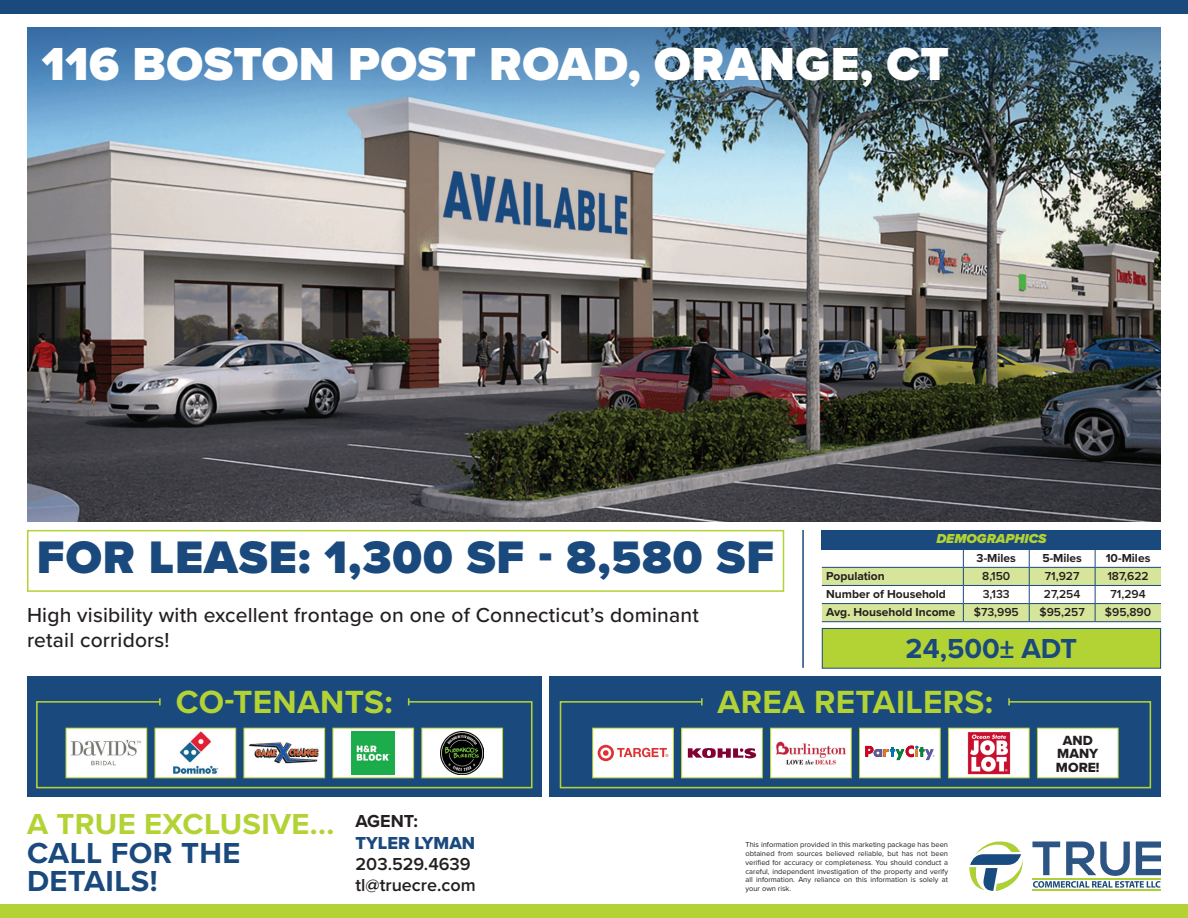
<style>
.page{position:relative;width:1188px;height:918px;background:#fff}
.page>*{position:absolute;margin:0;border:0;box-sizing:border-box;transform-origin:0 0}
.t1{font:900 48px "Proxima Nova";letter-spacing:.01em;color:#fff}
.t2{font:900 47.25px "Proxima Nova";letter-spacing:.02em;color:#19497d}
.t3{font:700 33.3px "Proxima Nova";letter-spacing:.01em;color:#b3d234}
.t4{font:700 30px/28.5px "Proxima Nova";letter-spacing:.01em;color:#19497d}
.t5{font:700 28.5px "Proxima Nova";color:#19497d}
.t6{font:500 21px/25.2px "Proxima Nova";letter-spacing:.01em;color:#231f20}
.t7{font:600 18px/21px "Proxima Nova";color:#231f20}
.t8{font:700 18px "Proxima Nova";color:#231f20}
.t9{font:13.8px/13.8px "Proxima Nova Extrabld";color:#231f20;text-align:center}
.t10{font:italic 900 13.5px "Proxima Nova";color:#b3d234}
.t11{font:700 12px "Proxima Nova";color:#231f20}
.t12{font:600 12px "Proxima Nova";color:#231f20}
.t13{font:7.5px/8.7px "Proxima Nova";color:#231f20;text-align:justify}
.s1{color:#b3d234}
.s2{font-family:"Proxima Nova Extrabld";font-weight:400;color:#19497d}
</style>
<div class="page">
<div style="left:0;top:0;width:1188px;height:14px;background:#19497d"></div>
<div style="left:0;top:904px;width:1188px;height:14px;background:#b3d234"></div>
<svg style="left:969px;top:841px;width:54px;height:50px"></svg>
<hr style="left:1032px;top:889px;width:129px;height:2px;background:#aed036">
<svg style="left:1032px;top:841px;width:129px;height:47px"></svg>
<img style="left:27px;top:218px;width:1134px;height:304px">
<div style="left:27px;top:530px;width:757px;height:62px;border:2px solid #b3d234"></div>
<div style="left:822px;top:530px;width:339px;height:19px;background:#19497d"></div>
<hr style="left:822px;top:549px;width:141px;height:1px;background:#19497d">
<hr style="left:963px;top:549px;width:66px;height:1px;background:#19497d">
<hr style="left:1029px;top:549px;width:66px;height:1px;background:#19497d">
<hr style="left:1095px;top:549px;width:66px;height:1px;background:#19497d">
<svg style="left:822px;top:550px;width:339px;height:71px"></svg>
<hr style="left:822px;top:621px;width:141px;height:1px;background:#19497d">
<hr style="left:963px;top:621px;width:66px;height:1px;background:#19497d">
<hr style="left:1029px;top:621px;width:66px;height:1px;background:#19497d">
<hr style="left:1095px;top:621px;width:66px;height:1px;background:#19497d">
<div style="left:822px;top:628px;width:339px;height:40px;background:#b3d234"></div>
<div style="left:822px;top:628px;width:339px;height:41px;border:1px solid #19497d"></div>
<hr style="left:802px;top:530px;width:2px;height:138px;background:#19497d">
<img style="left:27px;top:27px;width:1134px;height:191px">
<div style="left:27px;top:676px;width:515px;height:120px;background:#19497d"></div>
<svg style="left:36px;top:700px;width:497px;height:89px"></svg>
<svg style="left:159px;top:698px;width:2px;height:7px"></svg>
<div style="left:333px;top:728px;width:81px;height:50px;background:#fff"></div>
<img style="left:352px;top:732px;width:43px;height:42px">
<div style="left:332px;top:728px;width:82px;height:50px;border:1px solid #b3d234"></div>
<div style="left:422px;top:728px;width:81px;height:50px;background:#fff"></div>
<img style="left:441px;top:732px;width:42px;height:42px">
<div style="left:421px;top:728px;width:82px;height:50px;border:1px solid #b3d234"></div>
<div style="left:244px;top:728px;width:81px;height:50px;background:#fff"></div>
<img style="left:249px;top:742px;width:70px;height:22px">
<div style="left:66px;top:728px;width:81px;height:50px;background:#fff"></div>
<img style="left:71px;top:739px;width:70px;height:27px">
<div style="left:155px;top:728px;width:81px;height:50px;background:#fff"></div>
<img style="left:173px;top:731px;width:45px;height:43px">
<div style="left:550px;top:676px;width:611px;height:120px;background:#19497d"></div>
<svg style="left:559px;top:701px;width:593px;height:88px"></svg>
<svg style="left:1008px;top:698px;width:2px;height:7px"></svg>
<svg style="left:701px;top:698px;width:2px;height:7px"></svg>
<div style="left:860px;top:728px;width:80px;height:50px;background:#fff"></div>
<svg style="left:865px;top:746px;width:69px;height:14px"></svg>
<div style="left:859px;top:728px;width:82px;height:50px;border:1px solid #b3d234"></div>
<div style="left:948px;top:728px;width:81px;height:50px;background:#fff"></div>
<img style="left:967px;top:732px;width:43px;height:43px">
<div style="left:948px;top:728px;width:82px;height:50px;border:1px solid #b3d234"></div>
<div style="left:1037px;top:728px;width:81px;height:50px;background:#fff"></div>
<div style="left:1037px;top:728px;width:82px;height:50px;border:1px solid #b3d234"></div>
<div style="left:771px;top:728px;width:80px;height:50px;background:#fff"></div>
<img style="left:776px;top:741px;width:71px;height:24px">
<div style="left:770px;top:728px;width:82px;height:50px;border:1px solid #b3d234"></div>
<div style="left:593px;top:728px;width:80px;height:50px;background:#fff"></div>
<svg style="left:598px;top:745px;width:71px;height:16px"></svg>
<div style="left:592px;top:728px;width:82px;height:50px;border:1px solid #b3d234"></div>
<div style="left:682px;top:728px;width:80px;height:50px;background:#fff"></div>
<svg style="left:688px;top:748px;width:68px;height:10px"></svg>
<div style="left:681px;top:728px;width:82px;height:50px;border:1px solid #b3d234"></div>
<p class="t1" style="left:42px;top:28px;width:909px">116 BOSTON POST ROAD, ORANGE, CT</p>
<p class="t2" style="left:37px;top:522px;width:739px">FOR LEASE: 1,300 SF - 8,580 SF</p>
<p class="t6" style="left:27px;top:602px;width:673px">High visibility with excellent frontage on one of Connecticut’s dominant retail corridors!</p>
<p class="t10" style="left:936px;top:529px;width:112px">DEMOGRAPHICS</p>
<p class="t11" style="left:977px;top:549px;width:41px">3-Miles</p>
<p class="t11" style="left:1042px;top:549px;width:41px">5-Miles</p>
<p class="t11" style="left:1106px;top:549px;width:46px">10-Miles</p>
<p class="t11" style="left:826px;top:567px;width:60px">Population</p>
<p class="t12" style="left:982px;top:567px;width:30px">8,150</p>
<p class="t12" style="left:1045px;top:567px;width:36px">71,927</p>
<p class="t12" style="left:1107px;top:567px;width:43px">187,622</p>
<p class="t11" style="left:826px;top:585px;width:121px">Number of Household</p>
<p class="t12" style="left:983px;top:585px;width:29px">3,133</p>
<p class="t12" style="left:1044px;top:585px;width:38px">27,254</p>
<p class="t12" style="left:1110px;top:585px;width:37px">71,294</p>
<p class="t11" style="left:826px;top:603px;width:131px">Avg. Household Income</p>
<p class="t12" style="left:974px;top:603px;width:47px">$73,995</p>
<p class="t12" style="left:1040px;top:603px;width:47px">$95,257</p>
<p class="t12" style="left:1105px;top:603px;width:48px">$95,890</p>
<p class="t5" style="left:906px;top:627px;width:173px">24,500± ADT</p>
<p class="t3" style="left:176px;top:677px;width:219px">CO-TENANTS:</p>
<p class="t3" style="left:718px;top:677px;width:277px">AREA RETAILERS:</p>
<p class="t4" style="left:27px;top:809px;width:309px"><span class="s1">A TRUE EXCLUSIVE...<br></span>CALL FOR THE<br>DETAILS!</p>
<p class="t8" style="left:356px;top:808px;width:64px">AGENT:</p>
<p class="t7" style="left:356px;top:832px;width:122px"><span class="s2">TYLER LYMAN<br></span>203.529.4639 tl@truecre.com</p>
<p class="t13" style="left:746px;top:840px;width:204px">This information provided in this marketing package has been obtained from sources believed reliable, but has not been verified for accuracy or completeness. You should conduct a careful, independent investigation of the property and verify all information. Any reliance on this information is solely at your own risk.</p>
<p class="t9" style="left:1056px;top:733px;width:45px">AND<br>MANY<br>MORE!</p>
</div>
